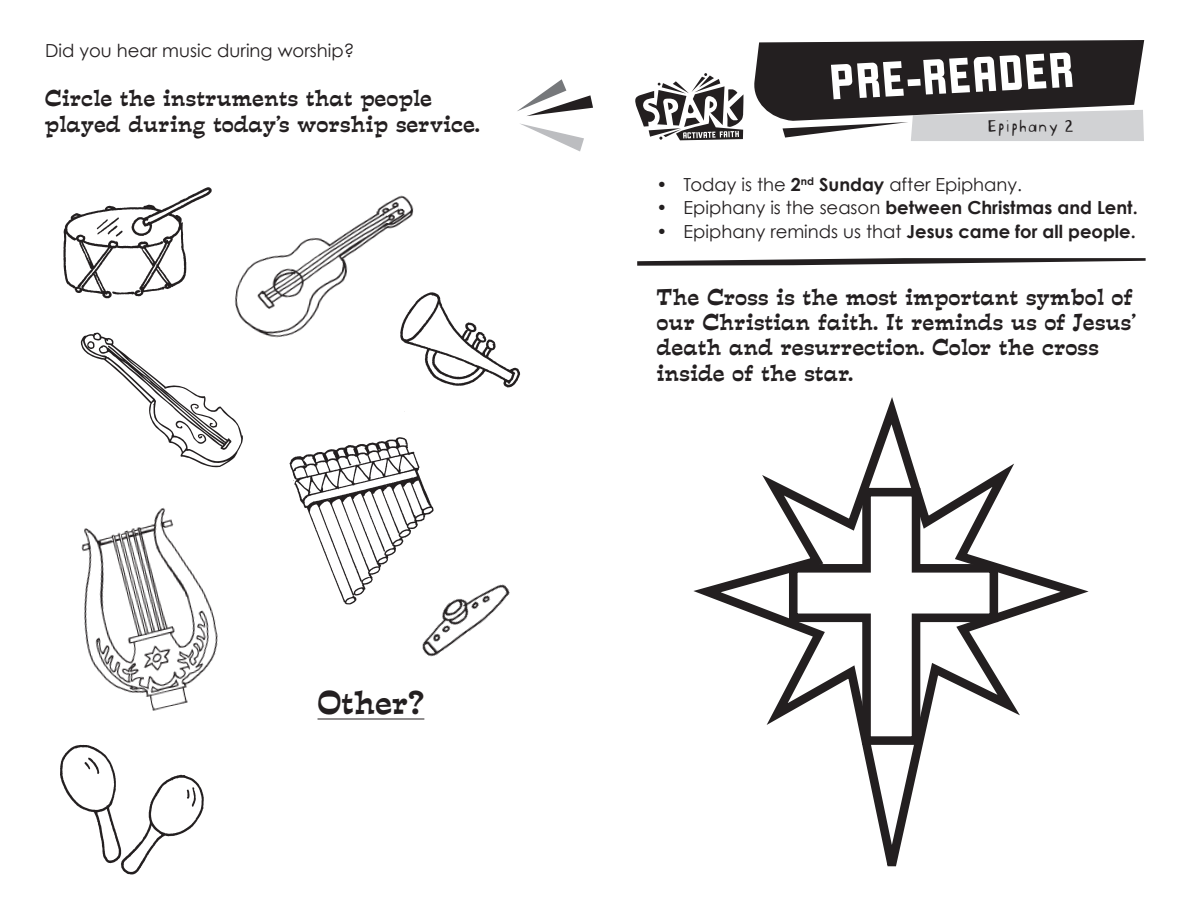
<style>
.page{position:relative;width:1188px;height:918px;background:#fff}
.page>*{position:absolute;margin:0;border:0;box-sizing:border-box;transform-origin:0 0}
.t1{font:54px "Liquorstore";color:#fff}
.t2{font:30px "Estro Font";color:#231f20}
.t3{font:21px/25.5px "Estro Font";color:#231f20}
.t4{font:18px "Century Gothic";color:#231f20}
.t5{font:700 18px "Century Gothic";color:#231f20}
.t6{font:18px "Blockhead Uplugged";color:#231f20}
.s1{font-weight:700}
.s2{font-weight:400}
</style>
<div class="page">
<svg style="left:754px;top:40px;width:390px;height:101px;background:#5b5859"></svg>
<svg style="left:517px;top:79px;width:76px;height:37px"></svg>
<svg style="left:520px;top:123px;width:64px;height:29px"></svg>
<svg style="left:635px;top:73px;width:108px;height:67px"></svg>
<svg style="left:637px;top:258px;width:509px;height:8px"></svg>
<img style="left:63px;top:187px;width:149px;height:112px">
<img style="left:404px;top:296px;width:117px;height:116px">
<img style="left:422px;top:584px;width:88px;height:73px">
<img style="left:234px;top:195px;width:205px;height:165px">
<img style="left:60px;top:744px;width:144px;height:131px">
<img style="left:289px;top:437px;width:150px;height:180px">
<img style="left:81px;top:507px;width:137px;height:204px">
<hr style="left:318px;top:719px;width:106px;height:1px;background:#231f20">
<svg style="left:693px;top:397px;width:396px;height:469px"></svg>
<svg style="left:785px;top:484px;width:217px;height:265px"></svg>
<svg style="left:81px;top:333px;width:163px;height:135px"></svg>
<p class="t4" style="left:45px;top:39px;width:311px">Did you hear music during worship?</p>
<p class="t3" style="left:44px;top:85px;width:437px">Circle the instruments that people played during today’s worship service.</p>
<h2 class="t2" style="left:318px;top:681px;width:108px">Other?</h2>
<h1 class="t1" style="left:828px;top:54px;width:247px;rotate:-3deg">PRE-READER</h1>
<p class="t6" style="left:986px;top:111px;width:89px">Epiphany 2</p>
<p class="t4" style="left:657px;top:173px;width:367px">• Today is the <span class="s1">2</span><sup>nd</sup> <span class="s1">Sunday</span> after Epiphany.</p>
<p class="t5" style="left:657px;top:197px;width:483px"><span class="s2">• Epiphany is the season</span> between Christmas and Lent.</p>
<p class="t4" style="left:657px;top:221px;width:481px">• Epiphany reminds us that <span class="s1">Jesus came for all people.</span></p>
<p class="t3" style="left:657px;top:284px;width:481px">The Cross is the most important symbol of our Christian faith. It reminds us of Jesus’ death and resurrection. Color the cross inside of the star.</p>
</div>
